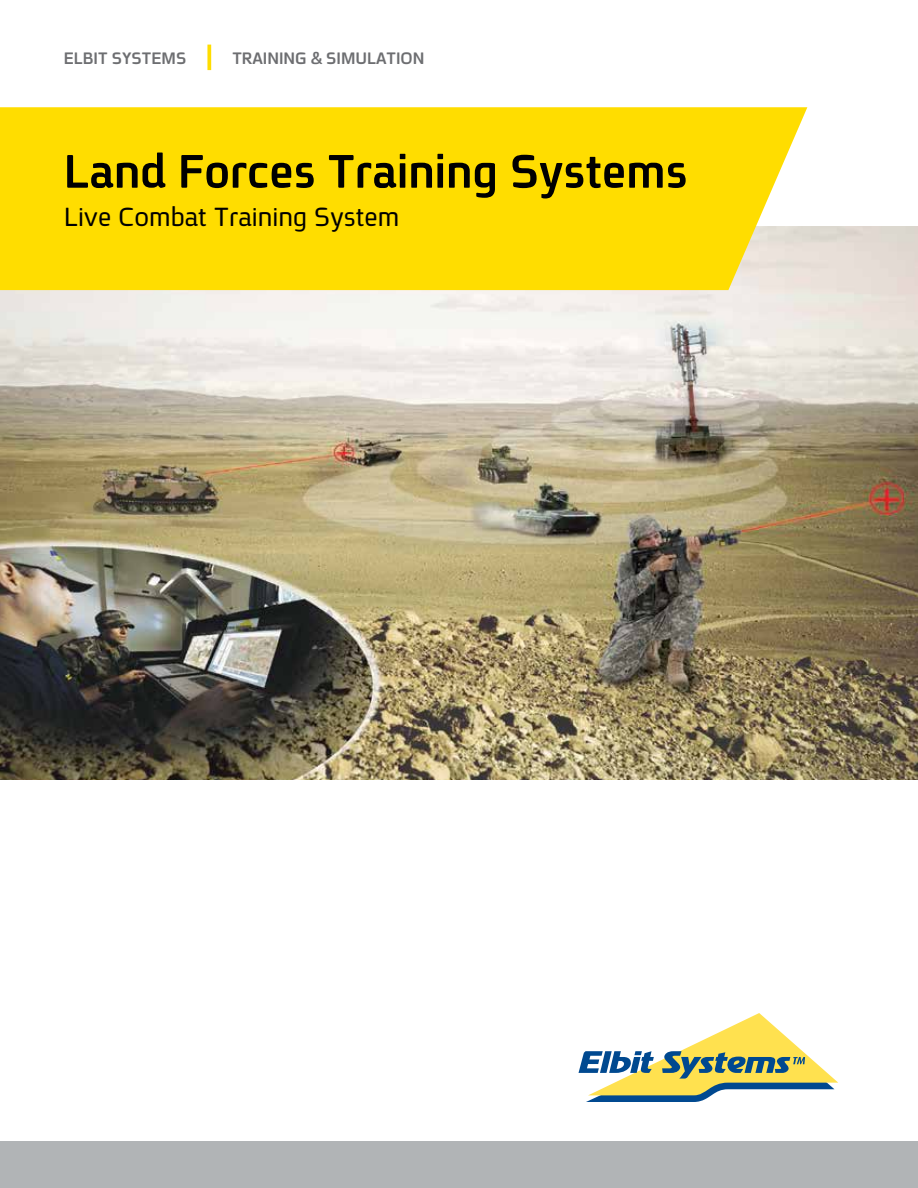
<style>
.page{position:relative;width:918px;height:1188px;background:#fff}
.page>*{position:absolute;margin:0;border:0;box-sizing:border-box;transform-origin:0 0}
.t1{font:700 51px "Fb Spoiler Eng";color:#000}
.t2{font:28.5px "Fb Spoiler Eng";color:#000}
.t3{font:700 18px "Fb Spoiler Eng";color:#6d6e71}
.t4{font:18px "En Spoiler B";color:#6d6e71}
</style>
<div class="page">
<img style="left:0;top:227px;width:918px;height:552px">
<div style="left:0;top:107px;width:807px;height:183px;background:#fd0"></div>
<div style="left:0;top:1141px;width:918px;height:47px;background:#b1b4b6"></div>
<svg style="left:579px;top:1013px;width:259px;height:88px"></svg>
<svg style="left:207px;top:45px;width:4px;height:25px"></svg>
<p class="t4" style="left:64px;top:45px;width:124px">ELBIT SYSTEMS</p>
<p class="t3" style="left:232px;top:49px;width:194px">TRAINING &amp; SIMULATION</p>
<h1 class="t1" style="left:64px;top:146px;width:625px">Land Forces Training Systems</h1>
<h1 class="t2" style="left:64px;top:203px;width:337px">Live Combat Training System</h1>
</div>
